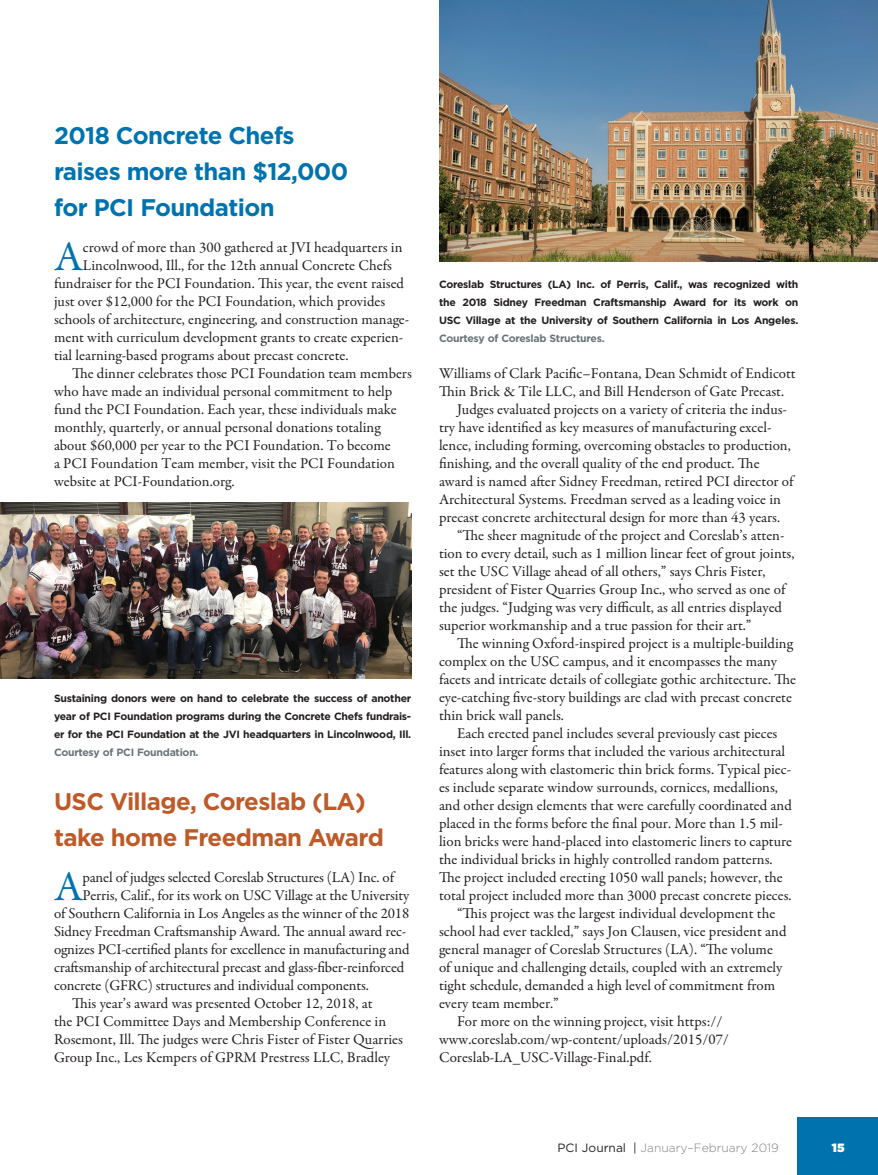
<style>
.page{position:relative;width:878px;height:1175px;background:#fff}
.page>*{position:absolute;margin:0;border:0;box-sizing:border-box;transform-origin:0 0}
.First_drop{font:42.75px "Garamond Premr Pro";color:#0073ae}
.Blue_head_our_member{font:700 24px/36px "Gotham";letter-spacing:-.025em;color:#0073ae}
.Orange_head_our_memb{font:700 24px/36px "Gotham";letter-spacing:-.025em;color:#be5a28}
.Body{font:15px/18px "Garamond Premr Pro";color:#231f20}
.First_drop-2{font:15px "Garamond Premr Pro";letter-spacing:-.01em;color:#231f20}
.t1{font:300 12px "Gotham";color:#808285}
.t2{font:900 12px "Gotham";color:#fff}
.t3{font:700 10.5px/18px "Gotham";letter-spacing:-.025em;color:#231f20;text-align:justify}
.s1{color:#687379}
.s2{font-weight:400;color:#231f20}
</style>
<div class="page">
<div style="left:796px;top:1117px;width:82px;height:57px;background:#0073ae"></div>
<img style="left:439px;top:0;width:439px;height:261px">
<img style="left:0;top:502px;width:412px;height:176px">
<p class="Blue_head_our_member" style="left:54px;top:117px;width:296px">2018 Concrete Chefs raises more than $12,000 for PCI Foundation</p>
<p class="First_drop" style="left:54px;top:231px;width:30px">A</p>
<p class="First_drop-2" style="left:83px;top:238px;width:321px">crowd of more than 300 gathered at JVI headquarters in</p>
<p class="First_drop-2" style="left:83px;top:256px;width:310px">Lincolnwood, Ill., for the 12th annual Concrete Chefs</p>
<p class="First_drop-2" style="left:54px;top:274px;width:351px">fundraiser for the PCI Foundation. This year, the event raised</p>
<p class="First_drop-2" style="left:54px;top:292px;width:333px">just over $12,000 for the PCI Foundation, which provides</p>
<p class="First_drop-2" style="left:54px;top:310px;width:356px">schools of architecture, engineering, and construction manage-</p>
<p class="First_drop-2" style="left:54px;top:328px;width:351px">ment with curriculum development grants to create experien-</p>
<p class="First_drop-2" style="left:54px;top:346px;width:296px">tial learning-based programs about precast concrete.</p>
<p class="Body" style="left:54px;top:365px;width:359px;text-indent:18px">The dinner celebrates those PCI Foundation team members who have made an individual personal commitment to help fund the PCI Foundation. Each year, these individuals make monthly, quarterly, or annual personal donations totaling about $60,000 per year to the PCI Foundation. To become<br>a PCI Foundation Team member, visit the PCI Foundation website at PCI-Foundation.org.</p>
<p class="t3" style="left:54px;top:689px;width:359px">Sustaining donors were on hand to celebrate the success of another year of PCI Foundation programs during the Concrete Chefs fundrais&shy;er for the PCI Foundation at the JVI headquarters in Lincolnwood, Ill.<br><span class="s1">Courtesy of PCI Foundation.</span></p>
<p class="Orange_head_our_memb" style="left:54px;top:783px;width:331px">USC Village, Coreslab (LA) take home Freedman Award</p>
<p class="First_drop" style="left:54px;top:861px;width:30px">A</p>
<p class="First_drop-2" style="left:82px;top:868px;width:313px">panel of judges selected Coreslab Structures (LA) Inc. of</p>
<p class="First_drop-2" style="left:82px;top:886px;width:328px">Perris, Calif., for its work on USC Village at the University</p>
<p class="First_drop-2" style="left:54px;top:904px;width:357px">of Southern California in Los Angeles as the winner of the 2018</p>
<p class="First_drop-2" style="left:54px;top:922px;width:354px">Sidney Freedman Craftsmanship Award. The annual award rec-</p>
<p class="First_drop-2" style="left:54px;top:940px;width:357px">ognizes PCI-certified plants for excellence in manufacturing and</p>
<p class="First_drop-2" style="left:54px;top:958px;width:352px">craftsmanship of architectural precast and glass-fiber-reinforced</p>
<p class="First_drop-2" style="left:54px;top:976px;width:316px">concrete (GFRC) structures and individual components.</p>
<p class="Body" style="left:54px;top:995px;width:350px;text-indent:18px">This year’s award was presented October 12, 2018, at<br>the PCI Committee Days and Membership Conference in Rosemont, Ill. The judges were Chris Fister of Fister Quarries Group Inc., Les Kempers of GPRM Prestress LLC, Bradley</p>
<p class="t3" style="left:439px;top:275px;width:361px">Coreslab Structures (LA) Inc. of Perris, Calif., was recognized with the 2018 Sidney Freedman Craftsmanship Award for its work on USC Village at the University of Southern California in Los Angeles.<br><span class="s1">Courtesy of Coreslab Structures.</span></p>
<p class="Body" style="left:439px;top:365px;width:358px">Williams of Clark Pacific–Fontana, Dean Schmidt of Endicott<br>Thin Brick &amp; Tile LLC, and Bill Henderson of Gate Precast.</p>
<p class="Body" style="left:439px;top:401px;width:356px;text-indent:18px">Judges evaluated projects on a variety of criteria the indus&shy;try have identified as key measures of manufacturing excel&shy;lence, including forming, overcoming obstacles to production, finishing, and the overall quality of the end product. The award is named after Sidney Freedman, retired PCI director of Architectural Systems. Freedman served as a leading voice in precast concrete architectural design for more than 43 years.</p>
<p class="Body" style="left:439px;top:527px;width:357px;text-indent:18px">“The sheer magnitude of the project and Coreslab’s atten&shy;tion to every detail, such as 1 million linear feet of grout joints, set the USC Village ahead of all others,” says Chris Fister, president of Fister Quarries Group Inc., who served as one of the judges. “Judging was very difficult, as all entries displayed superior workmanship and a true passion for their art.”</p>
<p class="Body" style="left:439px;top:635px;width:358px;text-indent:18px">The winning Oxford-inspired project is a multiple-building complex on the USC campus, and it encompasses the many facets and intricate details of collegiate gothic architecture. The eye-catching five-story buildings are clad with precast concrete thin brick wall panels.</p>
<p class="Body" style="left:439px;top:725px;width:354px;text-indent:18px">Each erected panel includes several previously cast pieces inset into larger forms that included the various architectural features along with elastomeric thin brick forms. Typical piec&shy;es include separate window surrounds, cornices, medallions, and other design elements that were carefully coordinated and placed in the forms before the final pour. More than 1.5 mil&shy;lion bricks were hand-placed into elastomeric liners to capture the individual bricks in highly controlled random patterns.<br>The project included erecting 1050 wall panels; however, the total project included more than 3000 precast concrete pieces.</p>
<p class="Body" style="left:439px;top:905px;width:349px;text-indent:18px">“This project was the largest individual development the school had ever tackled,” says Jon Clausen, vice president and general manager of Coreslab Structures (LA). “The volume of unique and challenging details, coupled with an extremely tight schedule, demanded a high level of commitment from every team member.”</p>
<p class="Body" style="left:439px;top:1013px;width:291px;text-indent:18px">For more on the winning project, visit https:// www.coreslab.com/wp-content/uploads/2015/07/<br>Coreslab-LA_USC-Village-Final.pdf.</p>
<p class="t1" style="left:557px;top:1140px;width:223px"><span class="s2">PCI Journal</span> <span class="s2">|</span> January–February 2019</p>
<p class="t2" style="left:831px;top:1139px;width:14px">15</p>
</div>
